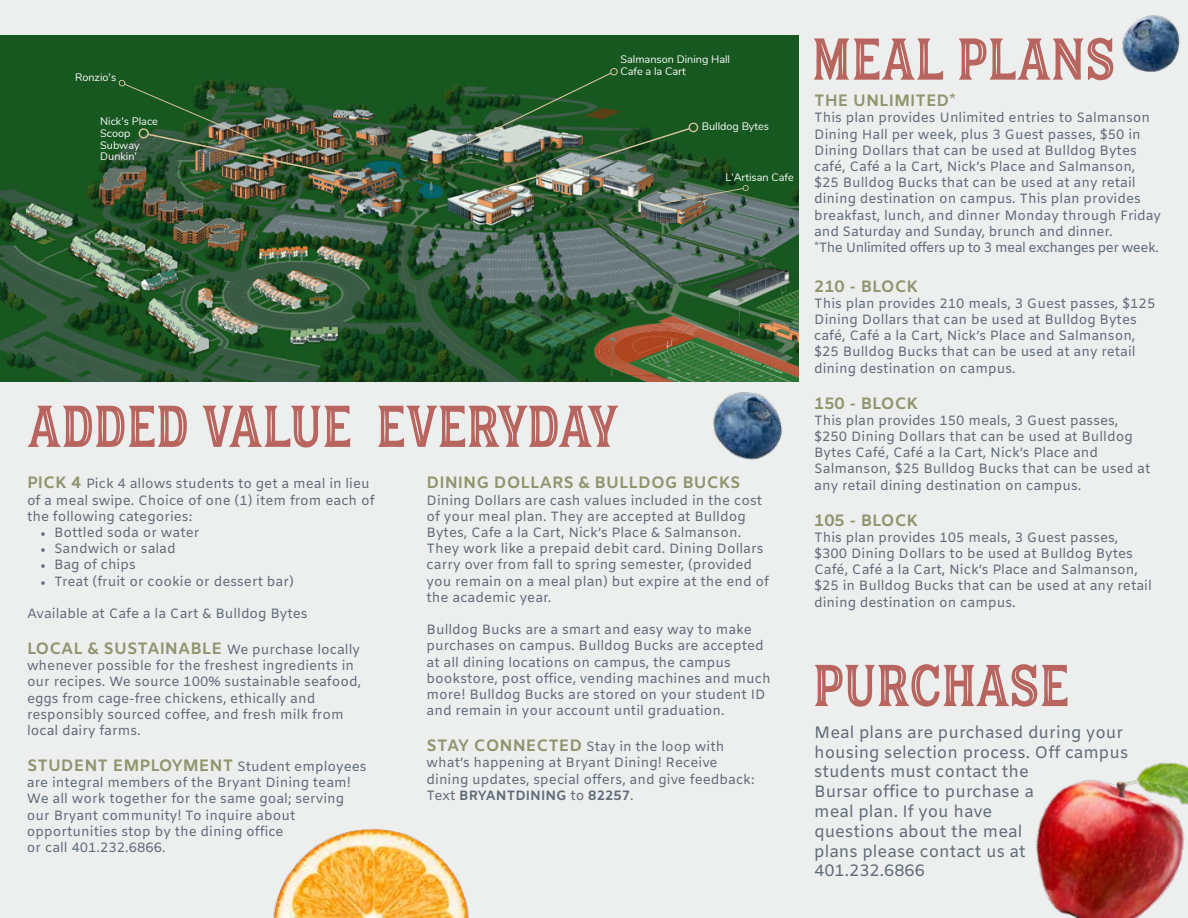
<style>
.page{position:relative;width:1188px;height:918px;background:#edefef}
.page>*{position:absolute;margin:0;border:0;box-sizing:border-box;transform-origin:0 0}
.t1{font:54.9px "Hanley Block Display Inline";letter-spacing:-.01em;color:#b8655f}
.t2{font:16.5px/19.8px "Amiko";color:#616b77}
.t3{font:700 16.5px "Amiko";color:#8f956e}
.t4{font:13.5px/16.2px "Amiko";color:#616b77}
.t5{font:10.8px/11.7px "Nunito";color:#fcfcfc}
.s1{font-weight:700;font-size:16.5px;color:#8f956e}
.s2{font-family:"Minion Pro"}
.s3{font-weight:400;font-size:13.5px;color:#616b77}
.s4{font-weight:700}
</style>
<div class="page">
<img style="left:1035px;top:762px;width:153px;height:156px">
<img style="left:273px;top:829px;width:196px;height:89px">
<img style="left:1122px;top:15px;width:58px;height:57px">
<img style="left:700px;top:381px;width:91px;height:79px">
<img style="left:0;top:35px;width:798px;height:346px">
<img style="left:466px;top:67px;width:283px;height:141px">
<img style="left:118px;top:79px;width:244px;height:106px">
<p class="t5" style="left:75px;top:71px;width:43px">Ronzio's</p>
<p class="t5" style="left:100px;top:115px;width:59px">Nick's Place<br>Scoop<br>Subway<br>Dunkin'</p>
<p class="t5" style="left:620px;top:53px;width:111px">Salmanson Dining Hall<br>Cafe a la Cart</p>
<p class="t5" style="left:702px;top:120px;width:69px">Bulldog Bytes</p>
<p class="t5" style="left:726px;top:171px;width:70px">L'Artisan Cafe</p>
<h1 class="t1" style="left:26px;top:393px;width:595px">ADDED VALUE EVERYDAY</h1>
<p class="t4" style="left:27px;top:477px;width:349px"><span class="s1">PICK 4</span> Pick 4 allows students to get a meal in lieu of a meal swipe. Choice of one (1) item from each of the following categories:</p>
<p class="t4" style="left:41px;top:525px;width:161px"><span class="s2">•</span> Bottled soda or water</p>
<p class="t4" style="left:41px;top:542px;width:137px"><span class="s2">•</span> Sandwich or salad</p>
<p class="t4" style="left:41px;top:558px;width:97px"><span class="s2">•</span> Bag of chips</p>
<p class="t4" style="left:41px;top:574px;width:255px"><span class="s2">•</span> Treat (fruit or cookie or dessert bar)</p>
<p class="t4" style="left:27px;top:606px;width:282px">Available at Cafe a la Cart &amp; Bulldog Bytes</p>
<p class="t3" style="left:27px;top:639px;width:335px">LOCAL &amp; SUSTAINABLE <span class="s3">We purchase locally</span></p>
<p class="t4" style="left:27px;top:659px;width:336px">whenever possible for the freshest ingredients in our recipes. We source 100% sustainable seafood, eggs from cage-free chickens, ethically and responsibly sourced coffee, and fresh milk from local dairy farms.</p>
<p class="t3" style="left:27px;top:756px;width:341px">STUDENT EMPLOYMENT <span class="s3">Student employees</span></p>
<p class="t4" style="left:27px;top:776px;width:326px">are integral members of the Bryant Dining team!<br>We all work together for the same goal; serving our Bryant community! To inquire about opportunities stop by the dining office<br>or call 401.232.6866.</p>
<p class="t3" style="left:427px;top:473px;width:316px">DINING DOLLARS &amp; BULLDOG BUCKS</p>
<p class="t4" style="left:427px;top:493px;width:344px">Dining Dollars are cash values included in the cost of your meal plan. They are accepted at Bulldog Bytes, Cafe a la Cart, Nick’s Place &amp; Salmanson.<br>They work like a prepaid debit card. Dining Dollars carry over from fall to spring semester, (provided you remain on a meal plan) but expire at the end of the academic year.</p>
<p class="t4" style="left:427px;top:623px;width:346px">Bulldog Bucks are a smart and easy way to make purchases on campus. Bulldog Bucks are accepted at all dining locations on campus, the campus bookstore, post office, vending machines and much more! Bulldog Bucks are stored on your student ID and remain in your account until graduation.</p>
<p class="t4" style="left:427px;top:740px;width:330px"><span class="s1">STAY CONNECTED</span> Stay in the loop with what’s happening at Bryant Dining! Receive dining updates, special offers, and give feedback:<br>Text <span class="s4">BRYANTDINING</span> to <span class="s4">82257</span>.</p>
<h1 class="t1" style="left:812px;top:25px;width:305px">MEAL PLANS</h1>
<p class="t3" style="left:814px;top:91px;width:143px">THE UNLIMITED*</p>
<p class="t4" style="left:814px;top:111px;width:348px">This plan provides Unlimited entries to Salmanson Dining Hall per week, plus 3 Guest passes, $50 in Dining Dollars that can be used at Bulldog Bytes café, Café a la Cart, Nick’s Place and Salmanson, $25 Bulldog Bucks that can be used at any retail dining destination on campus. This plan provides breakfast, lunch, and dinner Monday through Friday and Saturday and Sunday, brunch and dinner.<br>*The Unlimited offers up to 3 meal exchanges per week.</p>
<p class="t3" style="left:814px;top:276px;width:105px">210 - BLOCK</p>
<p class="t4" style="left:814px;top:296px;width:343px">This plan provides 210 meals, 3 Guest passes, $125<br>Dining Dollars that can be used at Bulldog Bytes café, Café a la Cart, Nick’s Place and Salmanson, $25 Bulldog Bucks that can be used at any retail dining destination on campus.</p>
<p class="t3" style="left:814px;top:393px;width:105px">150 - BLOCK</p>
<p class="t4" style="left:814px;top:413px;width:338px">This plan provides 150 meals, 3 Guest passes, $250 Dining Dollars that can be used at Bulldog Bytes Café, Café a la Cart, Nick’s Place and Salmanson, $25 Bulldog Bucks that can be used at any retail dining destination on campus.</p>
<p class="t3" style="left:814px;top:510px;width:105px">105 - BLOCK</p>
<p class="t4" style="left:814px;top:530px;width:339px">This plan provides 105 meals, 3 Guest passes, $300 Dining Dollars to be used at Bulldog Bytes Café, Café a la Cart, Nick’s Place and Salmanson, $25 in Bulldog Bucks that can be used at any retail dining destination on campus.</p>
<h1 class="t1" style="left:813px;top:652px;width:257px">PURCHASE</h1>
<p class="t2" style="left:814px;top:724px;width:316px">Meal plans are purchased during your housing selection process. Off campus students must contact the<br>Bursar office to purchase a<br>meal plan. If you have<br>questions about the meal<br>plans please contact us at<br>401.232.6866</p>
</div>
